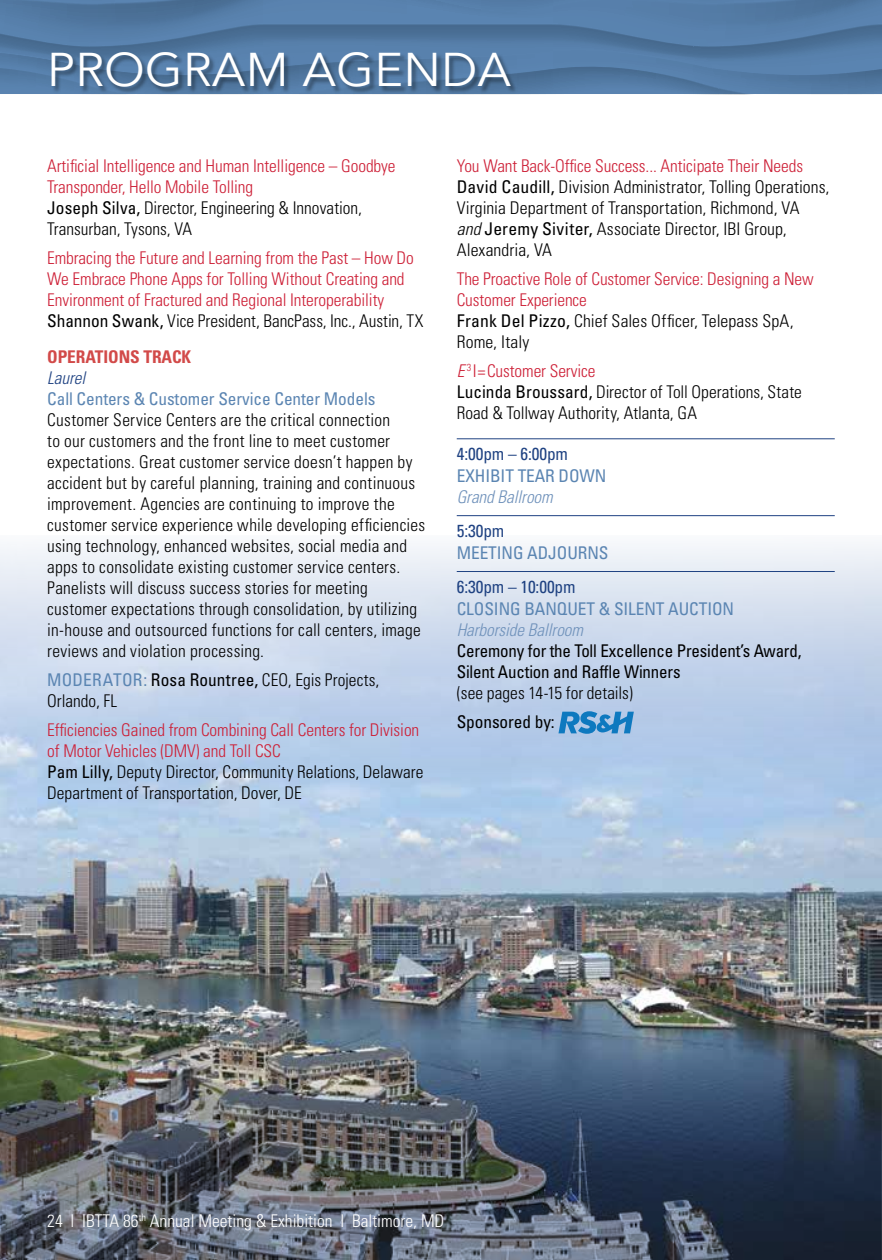
<style>
.page{position:relative;width:882px;height:1260px;background:#fff}
.page>*{position:absolute;margin:0;border:0;box-sizing:border-box;transform-origin:0 0}
.t1{font:47.25px "Avenir";letter-spacing:.01em;color:#fff}
.t2{font:300 condensed 17.5px/21px "Univers";letter-spacing:.015em;color:#000}
.t3{font:300 condensed 17.5px/21px "Univers";letter-spacing:-.005em;color:#cd1f36}
.t4{font:condensed 17.5px "Univers";letter-spacing:-.005em;color:#5b85b2}
.t5{font:condensed 17.5px/21px "Univers";letter-spacing:-.01em;color:#000}
.t6{font:300 condensed 17.5px "Univers";color:#fff}
.t7{font:condensed 17.5px "Univers";letter-spacing:-.005em;color:#1f4282}
.t8{font:italic 300 condensed 17.5px "Univers";letter-spacing:-.005em;color:#7092bb}
.t9{font:700 condensed 17.5px "Univers";letter-spacing:-.005em;color:#d24a49}
.t10{font:italic 300 condensed 17.5px "Univers";letter-spacing:-.005em;color:#1f4282}
.s1{font-weight:400;color:#000}
.s2{color:#000}
.s3{font-weight:400;color:#5b85b2}
.s4{font-weight:400}
.s5{color:#cd1f36}
.s6{font-style:italic}
.s7{font-style:italic;color:#cd1f36}
</style>
<div class="page">
<svg style="left:0;top:0;width:882px;height:94px;background:#537aa4"></svg>
<img style="left:0;top:544px;width:882px;height:716px">
<img style="left:0;top:1048px;width:881px;height:212px">
<div style="left:52px;top:53px;width:466px;height:41px;background:#000;opacity:.35"></div>
<hr style="left:457px;top:438px;width:378px;height:1px;background:#1f4282">
<hr style="left:457px;top:515px;width:378px;height:1px;background:#1f4282">
<hr style="left:457px;top:571px;width:378px;height:1px;background:#1f4282">
<svg style="left:558px;top:711px;width:76px;height:23px;background:#539acf"></svg>
<h1 class="t1" style="left:47px;top:42px;width:465px">PROGRAM AGENDA</h1>
<p class="t3" style="left:47px;top:155px;width:350px">Artificial Intelligence and Human Intelligence – Goodbye Transponder, Hello Mobile Tolling<br><span class="s1">Joseph Silva,</span> <span class="s2">Director, Engineering &amp; Innovation, Transurban, Tysons, VA</span></p>
<p class="t3" style="left:47px;top:247px;width:378px">Embracing the Future and Learning from the Past – How Do We Embrace Phone Apps for Tolling Without Creating and Environment of Fractured and Regional Interoperability <span class="s1">Shannon Swank,</span> <span class="s2">Vice President, BancPass, Inc., Austin, TX</span></p>
<p class="t9" style="left:47px;top:346px;width:146px">OPERATIONS TRACK</p>
<p class="t10" style="left:47px;top:368px;width:40px">Laurel</p>
<p class="t4" style="left:47px;top:388px;width:330px">Call Centers &amp; Customer Service Center Models</p>
<p class="t2" style="left:47px;top:410px;width:380px">Customer Service Centers are the critical connection<br>to our customers and the front line to meet customer expectations. Great customer service doesn’t happen by accident but by careful planning, training and continuous improvement. Agencies are continuing to improve the customer service experience while developing efficiencies using technology, enhanced websites, social media and apps to consolidate existing customer service centers.<br>Panelists will discuss success stories for meeting customer expectations through consolidation, by utilizing in-house and outsourced functions for call centers, image reviews and violation processing.</p>
<p class="t2" style="left:47px;top:670px;width:333px"><span class="s3">MODERATOR:</span> <span class="s4">Rosa Rountree,</span> CEO, Egis Projects,<br>Orlando, FL</p>
<p class="t3" style="left:47px;top:720px;width:378px">Efficiencies Gained from Combining Call Centers for Division of Motor Vehicles (DMV) and Toll CSC<br><span class="s1">Pam Lilly,</span> <span class="s2">Deputy Director, Community Relations, Delaware Department of Transportation, Dover, DE</span></p>
<p class="t2" style="left:457px;top:155px;width:374px"><span class="s5">You Want Back-Office Success... Anticipate Their Needs </span><span class="s4">David Caudill,</span> Division Administrator, Tolling Operations, Virginia Department of Transportation, Richmond, VA<br><span class="s6">and</span> <span class="s4">Jeremy Siviter,</span> Associate Director, IBI Group, Alexandria, VA</p>
<p class="t3" style="left:457px;top:268px;width:359px">The Proactive Role of Customer Service: Designing a New Customer Experience<br><span class="s1">Frank Del Pizzo,</span> <span class="s2">Chief Sales Officer, Telepass SpA, Rome, Italy</span></p>
<p class="t2" style="left:457px;top:360px;width:347px"><span class="s7">E</span> <sup>3</sup> <span class="s5">I=Customer Service<br></span><span class="s4">Lucinda Broussard,</span> Director of Toll Operations, State<br>Road &amp; Tollway Authority, Atlanta, GA</p>
<p class="t7" style="left:457px;top:443px;width:113px">4:00pm – 6:00pm</p>
<p class="t4" style="left:457px;top:465px;width:151px">EXHIBIT TEAR DOWN</p>
<p class="t8" style="left:457px;top:487px;width:98px">Grand Ballroom</p>
<p class="t7" style="left:457px;top:520px;width:49px">5:30pm</p>
<p class="t4" style="left:457px;top:542px;width:153px">MEETING ADJOURNS</p>
<p class="t7" style="left:457px;top:575px;width:120px">6:30pm – 10:00pm</p>
<p class="t4" style="left:457px;top:598px;width:279px">CLOSING BANQUET &amp; SILENT AUCTION</p>
<p class="t8" style="left:457px;top:619px;width:128px">Harborside Ballroom</p>
<p class="t5" style="left:457px;top:640px;width:346px">Ceremony for the Toll Excellence President’s Award,<br>Silent Auction and Raffle Winners</p>
<p class="t2" style="left:457px;top:682px;width:178px">(see pages 14-15 for details)</p>
<p class="t5" style="left:457px;top:711px;width:100px">Sponsored by:</p>
<p class="t6" style="left:47px;top:1210px;width:399px">24 l IBTTA 86<sup>th</sup> Annual Meeting &amp; Exhibition l Baltimore, MD</p>
</div>
